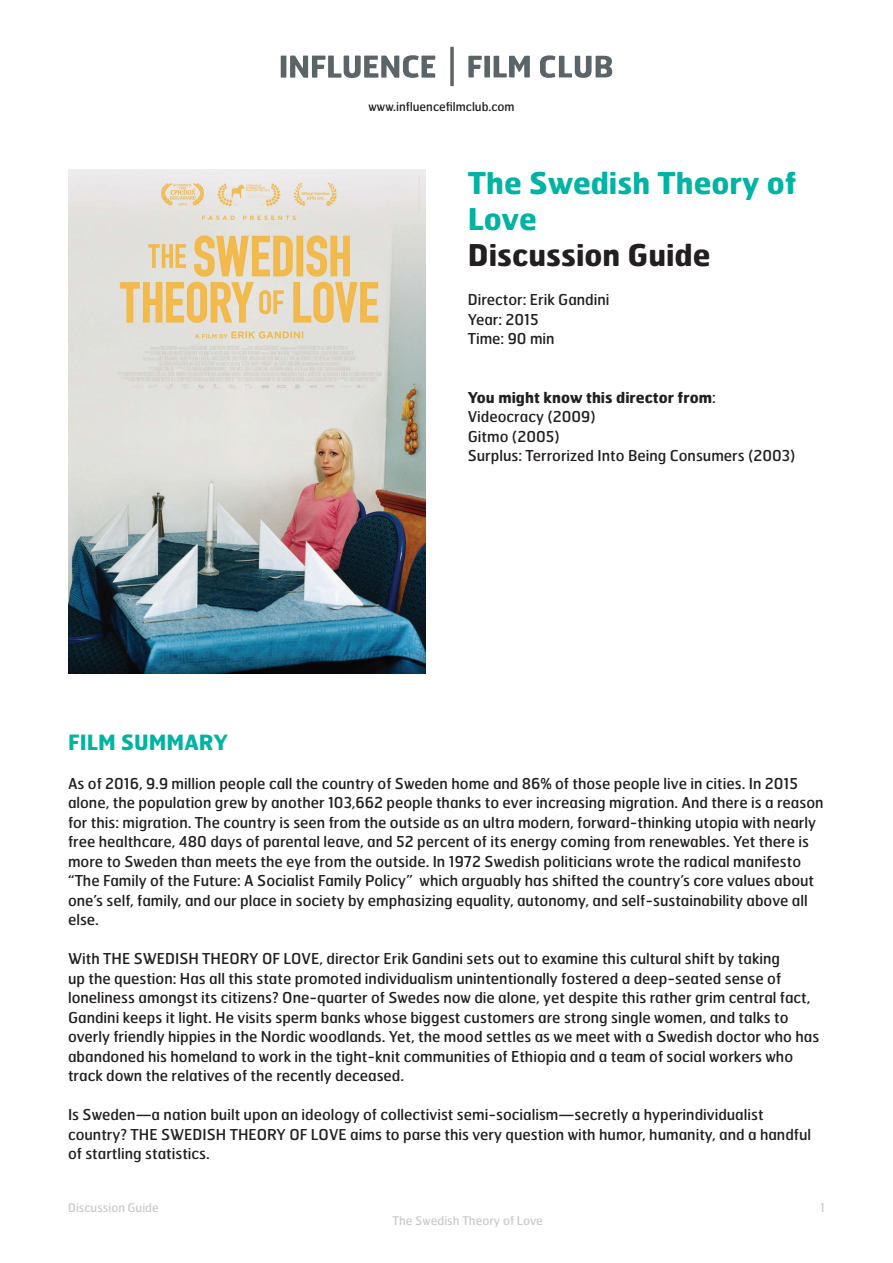
<style>
.page{position:relative;width:893px;height:1263px;background:#fff}
.page>*{position:absolute;margin:0;border:0;box-sizing:border-box;transform-origin:0 0}
.t1{font:700 30px/36px "Hermes";color:#00b3a2}
.t2{font:700 30px "Hermes";color:#231f20}
.t3{font:700 21px "Hermes";color:#00b3a2}
.t4{font:15px/19.5px "Hermes";color:#231f20}
.t5{font:12px "Hermes";color:#cacccc}
.t6{font:12px "Hermes";color:#231f20}
.s1{font-weight:700}
</style>
<div class="page">
<img style="left:68px;top:169px;width:357px;height:504px">
<div style="left:281px;top:56px;width:5px;height:22px;background:#5b6468"></div>
<svg style="left:290px;top:55px;width:145px;height:23px"></svg>
<svg style="left:468px;top:56px;width:62px;height:22px"></svg>
<svg style="left:450px;top:47px;width:4px;height:39px"></svg>
<svg style="left:540px;top:55px;width:72px;height:23px"></svg>
<p class="t6" style="left:368px;top:99px;width:148px">www.influencefilmclub.com</p>
<h1 class="t1" style="left:468px;top:164px;width:330px">The Swedish Theory of<br>Love</h1>
<h1 class="t2" style="left:468px;top:236px;width:244px">Discussion Guide</h1>
<p class="t4" style="left:468px;top:290px;width:143px">Director: Erik Gandini<br>Year: 2015<br>Time: 90 min</p>
<p class="t4" style="left:468px;top:387px;width:329px"><span class="s1">You might know this director from</span>:<br>Videocracy (2009)<br>Gitmo (2005)<br>Surplus: Terrorized Into Being Consumers (2003)</p>
<h2 class="t3" style="left:68px;top:728px;width:162px">FILM SUMMARY</h2>
<p class="t4" style="left:68px;top:773px;width:757px">As of 2016, 9.9 million people call the country of Sweden home and 86% of those people live in cities. In 2015 alone, the population grew by another 103,662 people thanks to ever increasing migration. And there is a reason for this: migration. The country is seen from the outside as an ultra modern, forward-thinking utopia with nearly free healthcare, 480 days of parental leave, and 52 percent of its energy coming from renewables. Yet there is more to Sweden than meets the eye from the outside. In 1972 Swedish politicians wrote the radical manifesto “The Family of the Future: A Socialist Family Policy” which arguably has shifted the country’s core values about one’s self, family, and our place in society by emphasizing equality, autonomy, and self-sustainability above all else.</p>
<p class="t4" style="left:68px;top:948px;width:753px">With THE SWEDISH THEORY OF LOVE, director Erik Gandini sets out to examine this cultural shift by taking<br>up the question: Has all this state promoted individualism unintentionally fostered a deep-seated sense of loneliness amongst its citizens? One-quarter of Swedes now die alone, yet despite this rather grim central fact, Gandini keeps it light. He visits sperm banks whose biggest customers are strong single women, and talks to overly friendly hippies in the Nordic woodlands. Yet, the mood settles as we meet with a Swedish doctor who has abandoned his homeland to work in the tight-knit communities of Ethiopia and a team of social workers who track down the relatives of the recently deceased.</p>
<p class="t4" style="left:68px;top:1104px;width:745px">Is Sweden—a nation built upon an ideology of collectivist semi-socialism—secretly a hyperindividualist country? THE SWEDISH THEORY OF LOVE aims to parse this very question with humor, humanity, and a handful of startling statistics.</p>
<p class="t5" style="left:68px;top:1200px;width:92px">Discussion Guide</p>
<p class="t5" style="left:392px;top:1212px;width:152px">The Swedish Theory of Love</p>
<p class="t5" style="left:820px;top:1200px;width:6px">1</p>
</div>
